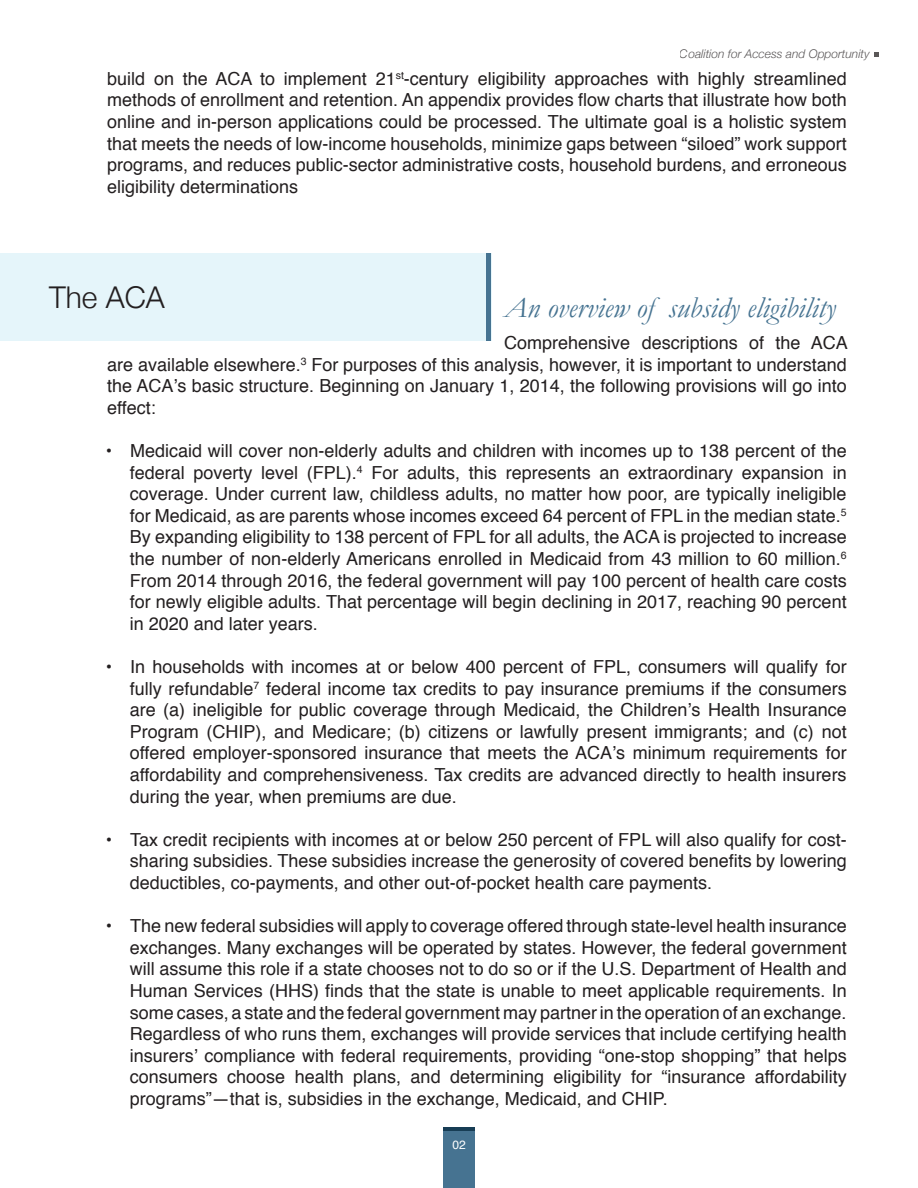
<style>
.page{position:relative;width:918px;height:1188px;background:#fff}
.page>*{position:absolute;margin:0;border:0;box-sizing:border-box;transform-origin:0 0}
.Sub_Heading{font:italic 30px "Garamond";color:#467391}
.t1{font:300 30px "Helvetica Neue";color:#231f20}
.Bullets{font:18px/21.6px "Helvetica";color:#231f20;text-align:justify}
.t2{font:italic 300 12px "Helvetica Neue";color:#231f20}
.t3{font:12px "Helvetica";color:#fff}
</style>
<div class="page">
<div style="left:444px;top:1131px;width:31px;height:57px;background:#467391"></div>
<hr style="left:444px;top:1127px;width:31px;height:4px;background:#173d55">
<svg style="left:874px;top:52px;width:5px;height:5px"></svg>
<div style="left:0;top:253px;width:491px;height:88px;background:#e5f5fa"></div>
<hr style="left:487px;top:253px;width:4px;height:88px;background:#467391">
<p class="t2" style="left:680px;top:46px;width:191px">Coalition for Access and Opportunity</p>
<p class="Bullets" style="left:107px;top:68px;width:741px">build on the ACA to implement 21<sup>st</sup>-century eligibility approaches with highly streamlined methods of enrollment and retention. An appendix provides flow charts that illustrate how both online and in-person applications could be processed. The ultimate goal is a holistic system that meets the needs of low-income households, minimize gaps between “siloed” work support programs, and reduces public-sector administrative costs, household burdens, and erroneous eligibility determinations</p>
<p class="t1" style="left:49px;top:279px;width:117px">The ACA</p>
<p class="Sub_Heading" style="left:504px;top:289px;width:333px">An overview of subsidy eligibility</p>
<p class="Bullets" style="left:107px;top:332px;width:742px;text-indent:397px">Comprehensive descriptions of the ACA are available elsewhere.<sup>3</sup> For purposes of this analysis, however, it is important to understand the ACA’s basic structure. Beginning on January 1, 2014, the following provisions will go into effect:</p>
<p class="Bullets" style="left:130px;top:440px;width:718px;text-indent:-24px">• Medicaid will cover non-elderly adults and children with incomes up to 138 percent of the federal poverty level (FPL).<sup>4</sup> For adults, this represents an extraordinary expansion in coverage. Under current law, childless adults, no matter how poor, are typically ineligible for Medicaid, as are parents whose incomes exceed 64 percent of FPL in the median state.<sup>5<br></sup>By expanding eligibility to 138 percent of FPL for all adults, the ACA is projected to increase the number of non-elderly Americans enrolled in Medicaid from 43 million to 60 million.<sup>6<br></sup>From 2014 through 2016, the federal government will pay 100 percent of health care costs for newly eligible adults. That percentage will begin declining in 2017, reaching 90 percent in 2020 and later years.</p>
<p class="Bullets" style="left:130px;top:656px;width:718px;text-indent:-24px">• In households with incomes at or below 400 percent of FPL, consumers will qualify for fully refundable<sup>7</sup> federal income tax credits to pay insurance premiums if the consumers are (a) ineligible for public coverage through Medicaid, the Children’s Health Insurance Program (CHIP), and Medicare; (b) citizens or lawfully present immigrants; and (c) not offered employer-sponsored insurance that meets the ACA’s minimum requirements for affordability and comprehensiveness. Tax credits are advanced directly to health insurers during the year, when premiums are due.</p>
<p class="Bullets" style="left:130px;top:829px;width:718px;text-indent:-24px">• Tax credit recipients with incomes at or below 250 percent of FPL will also qualify for cost&shy;sharing subsidies. These subsidies increase the generosity of covered benefits by lowering deductibles, co-payments, and other out-of-pocket health care payments.</p>
<p class="Bullets" style="left:130px;top:916px;width:718px;text-indent:-24px">• The new federal subsidies will apply to coverage offered through state-level health insurance exchanges. Many exchanges will be operated by states. However, the federal government will assume this role if a state chooses not to do so or if the U.S. Department of Health and Human Services (HHS) finds that the state is unable to meet applicable requirements. In some cases, a state and the federal government may partner in the operation of an exchange.<br>Regardless of who runs them, exchanges will provide services that include certifying health insurers’ compliance with federal requirements, providing “one-stop shopping” that helps consumers choose health plans, and determining eligibility for “insurance affordability programs”—that is, subsidies in the exchange, Medicaid, and CHIP.</p>
<p class="t3" style="left:453px;top:1136px;width:15px">02</p>
</div>
